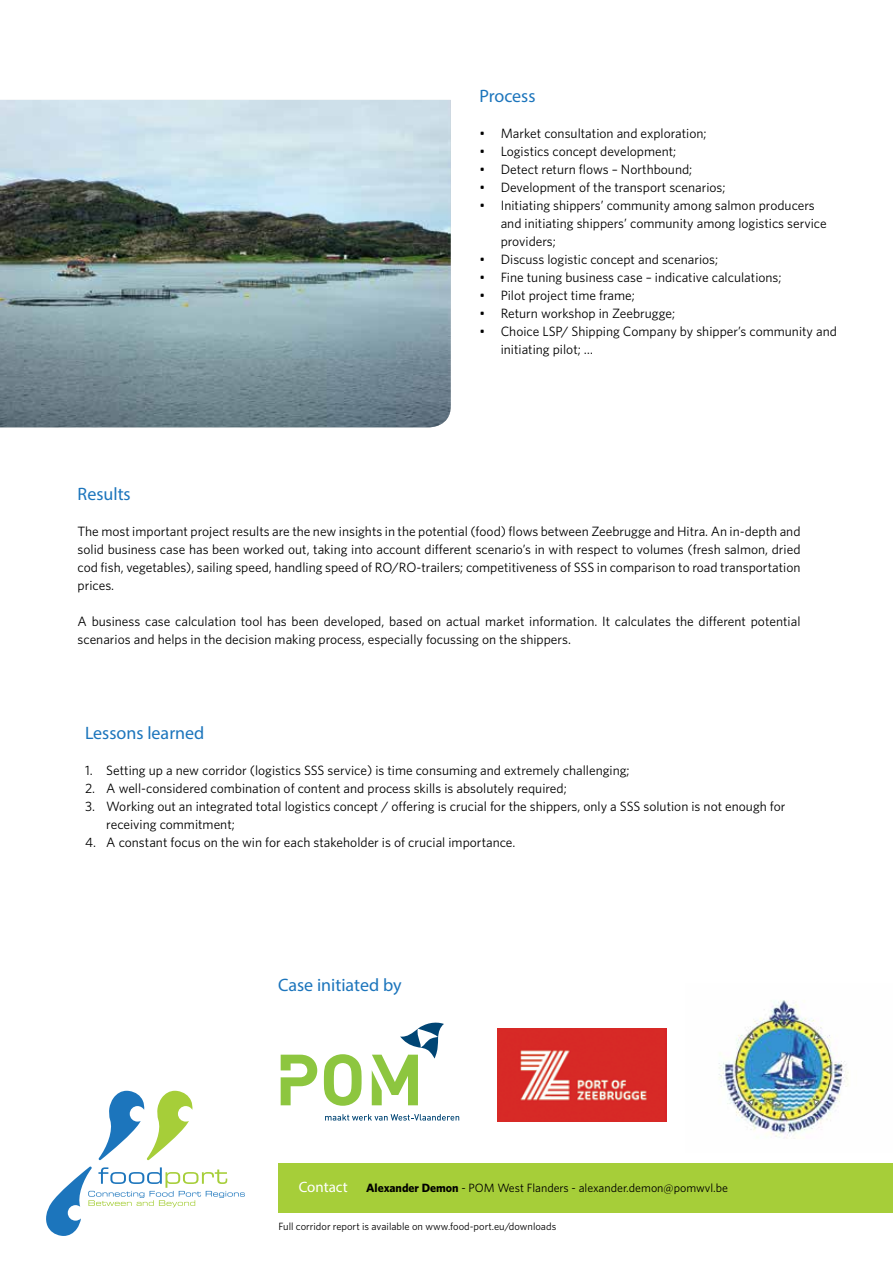
<style>
.page{position:relative;width:893px;height:1263px;background:#fff}
.page>*{position:absolute;margin:0;border:0;box-sizing:border-box;transform-origin:0 0}
.t1{font:18px "Myriad Pro";color:#1c75bc}
.t2{font:15px "Myriad Pro";color:#fff}
.t3{font:13.5px/18px "Whitney";color:#000}
.t4{font:12px "Whitney";color:#000}
.t5{font:10.5px "Whitney";color:#000}
.s1{font-weight:700}
</style>
<div class="page">
<div style="left:279px;top:1163px;width:614px;height:50px;background:#a6ce39"></div>
<svg style="left:46px;top:1166px;width:199px;height:70px"></svg>
<svg style="left:99px;top:1091px;width:94px;height:69px"></svg>
<img style="left:0;top:100px;width:451px;height:327px">
<svg style="left:324px;top:1054px;width:38px;height:52px"></svg>
<svg style="left:325px;top:1114px;width:134px;height:6px"></svg>
<svg style="left:281px;top:1055px;width:36px;height:50px"></svg>
<svg style="left:372px;top:1022px;width:72px;height:83px"></svg>
<img style="left:497px;top:1028px;width:170px;height:93px">
<img style="left:719px;top:1000px;width:130px;height:139px">
<h1 class="t1" style="left:479px;top:85px;width:58px">Process</h1>
<p class="t3" style="left:479px;top:124px;width:229px">• Market consultation and exploration;</p>
<p class="t3" style="left:479px;top:142px;width:198px">• Logistics concept development;</p>
<p class="t3" style="left:479px;top:160px;width:214px">• Detect return flows – Northbound;</p>
<p class="t3" style="left:479px;top:178px;width:248px">• Development of the transport scenarios;</p>
<p class="t3" style="left:501px;top:196px;width:327px;text-indent:-21px">• Initiating shippers’ community among salmon producers and initiating shippers’ community among logistics service providers;</p>
<p class="t3" style="left:479px;top:250px;width:240px">• Discuss logistic concept and scenarios;</p>
<p class="t3" style="left:479px;top:268px;width:304px">• Fine tuning business case – indicative calculations;</p>
<p class="t3" style="left:479px;top:286px;width:157px">• Pilot project time frame;</p>
<p class="t3" style="left:479px;top:304px;width:197px">• Return workshop in Zeebrugge;</p>
<p class="t3" style="left:501px;top:322px;width:338px;text-indent:-21px">• Choice LSP/ Shipping Company by shipper’s community and initiating pilot; …</p>
<h1 class="t1" style="left:78px;top:483px;width:55px">Results</h1>
<p class="t3" style="left:78px;top:522px;width:724px;text-align:justify">The most important project results are the new insights in the potential (food) flows between Zeebrugge and Hitra. An in-depth and solid business case has been worked out, taking into account different scenario’s in with respect to volumes (fresh salmon, dried cod fish, vegetables), sailing speed, handling speed of RO/RO-trailers; competitiveness of SSS in comparison to road transportation prices.</p>
<p class="t3" style="left:78px;top:612px;width:724px">A business case calculation tool has been developed, based on actual market information. It calculates the different potential scenarios and helps in the decision making process, especially focussing on the shippers.</p>
<h1 class="t1" style="left:85px;top:721px;width:121px">Lessons learned</h1>
<p class="t3" style="left:85px;top:760px;width:546px">1. Setting up a new corridor (logistics SSS service) is time consuming and extremely challenging;</p>
<p class="t3" style="left:85px;top:778px;width:483px">2. A well-considered combination of content and process skills is absolutely required;</p>
<p class="t3" style="left:106px;top:796px;width:681px;text-indent:-21px">3. Working out an integrated total logistics concept / offering is crucial for the shippers, only a SSS solution is not enough for receiving commitment;</p>
<p class="t3" style="left:85px;top:832px;width:432px">4. A constant focus on the win for each stakeholder is of crucial importance.</p>
<h1 class="t1" style="left:278px;top:974px;width:125px">Case initiated by</h1>
<p class="t2" style="left:299px;top:1177px;width:51px">Contact</p>
<p class="t4" style="left:366px;top:1179px;width:363px"><span class="s1">Alexander Demon</span> - POM West Flanders - alexander.demon@pomwvl.be</p>
<p class="t5" style="left:279px;top:1219px;width:279px">Full corridor report is available on www.food-port.eu/downloads</p>
</div>
